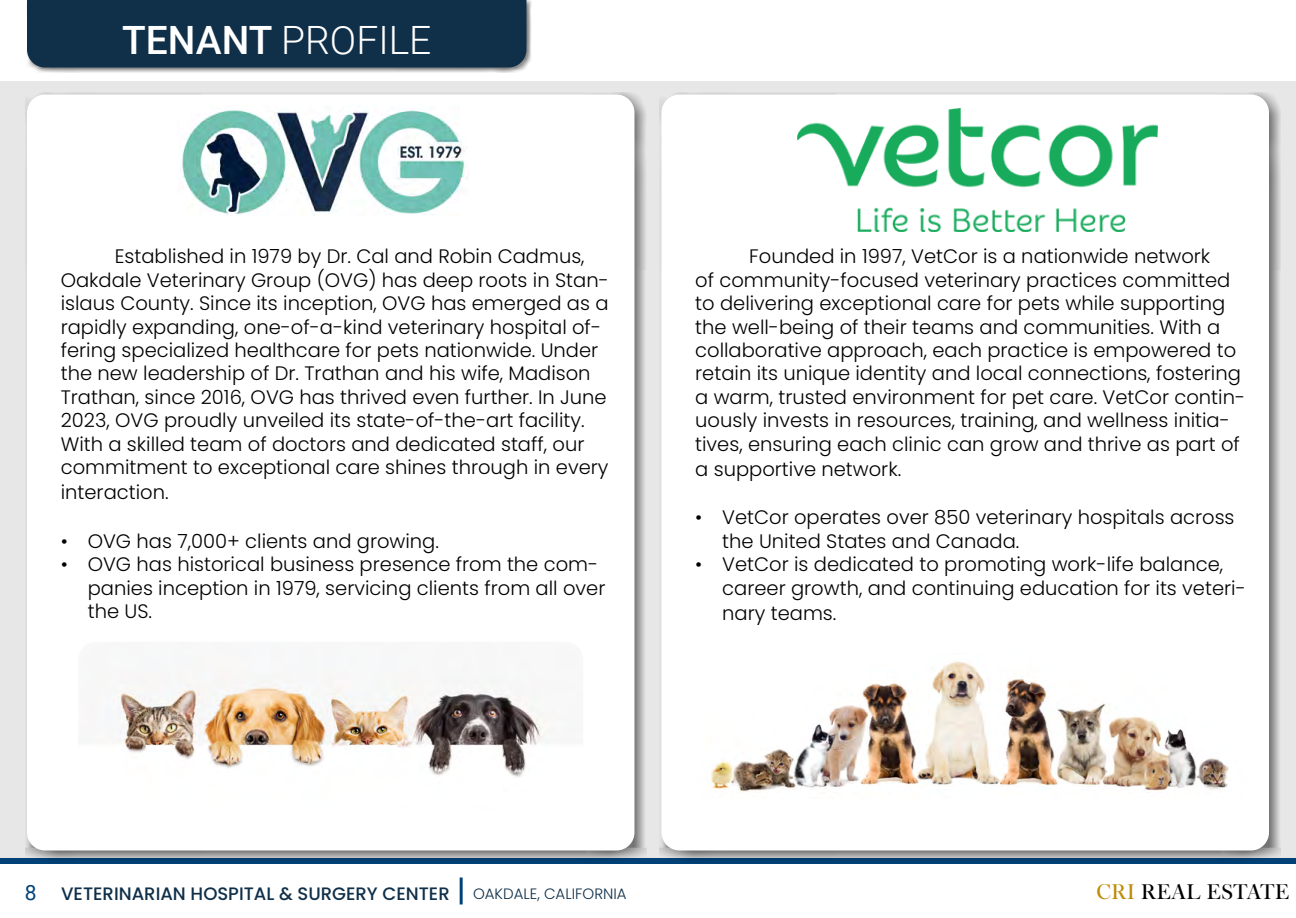
<style>
.page{position:relative;width:1296px;height:918px;background:#fff}
.page>*{position:absolute;margin:0;border:0;box-sizing:border-box;transform-origin:0 0}
.t1{font:300 39px "Roboto";color:#fff}
.t2{font:21px "Cradley Title Regular 2";color:#000}
.t3{font:300 19.5px/23.4px "Poppins";color:#000}
.t4{font:500 18px "Poppins";color:#10304a}
.t5{font:300 15px "Poppins";color:#10304a}
.s1{font-weight:500}
.s2{font-family:"Roboto";font-weight:400;font-size:21px;color:#004278}
.s3{color:#bd8e0b}
</style>
<div class="page">
<div style="left:0;top:858px;width:1296px;height:6px;background:#004278"></div>
<hr style="left:460px;top:878px;width:3px;height:26px;background:#004278">
<div style="left:26px;top:0;width:506px;height:73px;background:#000;opacity:.5"></div>
<div style="left:27px;top:0;width:499px;height:68px;background:#10304a"></div>
<div style="left:0;top:81px;width:1296px;height:777px;background:#e7e7e7"></div>
<div style="left:659px;top:92px;width:622px;height:771px;background:#000;opacity:.5"></div>
<div style="left:662px;top:94px;width:607px;height:756px;background:#fff;border-radius:18px"></div>
<div style="left:25px;top:92px;width:622px;height:771px;background:#000;opacity:.5"></div>
<div style="left:27px;top:94px;width:607px;height:756px;background:#fff;border-radius:18px"></div>
<img style="left:182px;top:108px;width:285px;height:107px">
<img style="left:105px;top:675px;width:446px;height:102px">
<img style="left:710px;top:661px;width:519px;height:131px">
<img style="left:798px;top:108px;width:359px;height:124px">
<h1 class="t1" style="left:122px;top:13px;width:311px"><span class="s1">TENANT</span> PROFILE</h1>
<p class="t3" style="left:61px;top:245px;width:550px;text-indent:54px">Established in 1979 by Dr. Cal and Robin Cadmus, Oakdale Veterinary Group (OVG) has deep roots in Stan&shy;islaus County. Since its inception, OVG has emerged as a rapidly expanding, one-of-a-kind veterinary hospital of&shy;fering specialized healthcare for pets nationwide. Under the new leadership of Dr. Trathan and his wife, Madison Trathan, since 2016, OVG has thrived even further. In June 2023, OVG proudly unveiled its state-of-the-art facility.<br>With a skilled team of doctors and dedicated staff, our commitment to exceptional care shines through in every</p>
<p class="t3" style="left:61px;top:481px;width:109px">interaction.</p>
<p class="t3" style="left:61px;top:529px;width:380px">• OVG has 7,000+ clients and growing.</p>
<p class="t3" style="left:88px;top:553px;width:519px;text-indent:-27px">• OVG has historical business presence from the com&shy;panies inception in 1979, servicing clients from all over the US.</p>
<p class="t3" style="left:695px;top:245px;width:551px;text-indent:54px">Founded in 1997, VetCor is a nationwide network<br>of community-focused veterinary practices committed to delivering exceptional care for pets while supporting the well-being of their teams and communities. With a collaborative approach, each practice is empowered to retain its unique identity and local connections, fostering a warm, trusted environment for pet care. VetCor contin&shy;uously invests in resources, training, and wellness initia&shy;tives, ensuring each clinic can grow and thrive as part of</p>
<p class="t3" style="left:695px;top:457px;width:208px">a supportive network.</p>
<p class="t3" style="left:722px;top:506px;width:514px;text-indent:-27px">• VetCor operates over 850 veterinary hospitals across the United States and Canada.</p>
<p class="t3" style="left:722px;top:553px;width:525px;text-indent:-27px">• VetCor is dedicated to promoting work-life balance, career growth, and continuing education for its veteri-</p>
<p class="t3" style="left:722px;top:601px;width:116px">nary teams.</p>
<p class="t4" style="left:25px;top:884px;width:427px"><span class="s2">8</span> VETERINARIAN HOSPITAL &amp; SURGERY CENTER</p>
<p class="t5" style="left:473px;top:885px;width:155px">OAKDALE, CALIFORNIA</p>
<p class="t2" style="left:1096px;top:880px;width:195px"><span class="s3">CRI</span> REAL ESTATE</p>
</div>
